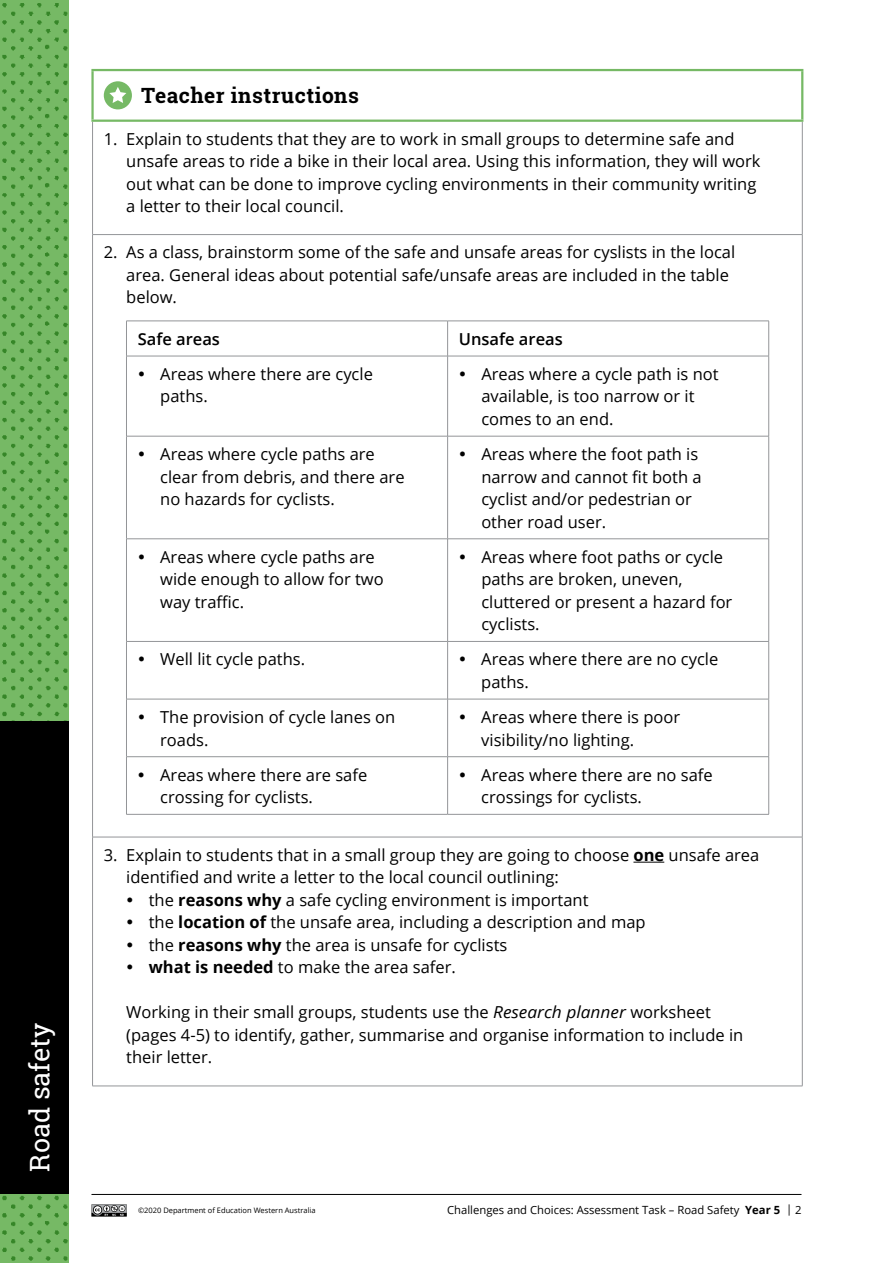
<style>
.page{position:relative;width:893px;height:1263px;background:#fff}
.page>*{position:absolute;margin:0;border:0;box-sizing:border-box;transform-origin:0 0}
.t1{font:27px "Roboto Slab";color:#fff}
.t2{font:700 21px "Roboto Slab";letter-spacing:.025em;color:#000}
.t3{font:16.5px/22.5px "Open Sans";color:#000}
.t4{font:600 16.5px "Open Sans";color:#000}
.t5{font:11.25px "Open Sans";color:#000}
.t6{font:7.5px "Open Sans";color:#000}
.s1{font-weight:700}
.s2{font-style:italic}
</style>
<div class="page">
<svg style="left:91px;top:1204px;width:36px;height:12px"></svg>
<hr style="left:92px;top:1194px;width:709px;height:1px;background:#000">
<hr style="left:92px;top:122px;width:1px;height:112px;background:#939598">
<hr style="left:802px;top:122px;width:1px;height:112px;background:#939598">
<hr style="left:92px;top:234px;width:710px;height:1px;background:#939598">
<hr style="left:92px;top:235px;width:1px;height:602px;background:#939598">
<hr style="left:802px;top:235px;width:1px;height:602px;background:#939598">
<hr style="left:91px;top:71px;width:3px;height:49px;background:#76b965">
<hr style="left:91px;top:69px;width:712px;height:2px;background:#76b965">
<hr style="left:801px;top:71px;width:2px;height:49px;background:#76b965">
<hr style="left:91px;top:120px;width:712px;height:2px;background:#76b965">
<hr style="left:92px;top:837px;width:710px;height:1px;background:#939598">
<hr style="left:92px;top:837px;width:1px;height:249px;background:#939598">
<hr style="left:802px;top:837px;width:1px;height:249px;background:#939598">
<hr style="left:92px;top:1086px;width:710px;height:1px;background:#939598">
<div style="left:104px;top:81px;width:28px;height:28px;background:#76b965;border-radius:50%"></div>
<svg style="left:109px;top:87px;width:17px;height:16px"></svg>
<hr style="left:126px;top:321px;width:322px;height:1px;background:#939598">
<hr style="left:126px;top:321px;width:1px;height:35px;background:#939598">
<hr style="left:448px;top:321px;width:321px;height:1px;background:#939598">
<hr style="left:447px;top:321px;width:1px;height:35px;background:#939598">
<hr style="left:768px;top:321px;width:1px;height:35px;background:#939598">
<hr style="left:126px;top:356px;width:322px;height:1px;background:#939598">
<hr style="left:126px;top:356px;width:1px;height:80px;background:#939598">
<hr style="left:448px;top:356px;width:321px;height:1px;background:#939598">
<hr style="left:447px;top:356px;width:1px;height:80px;background:#939598">
<hr style="left:768px;top:356px;width:1px;height:80px;background:#939598">
<hr style="left:126px;top:436px;width:322px;height:1px;background:#939598">
<hr style="left:126px;top:436px;width:1px;height:103px;background:#939598">
<hr style="left:448px;top:436px;width:321px;height:1px;background:#939598">
<hr style="left:447px;top:436px;width:1px;height:103px;background:#939598">
<hr style="left:768px;top:436px;width:1px;height:103px;background:#939598">
<hr style="left:126px;top:538px;width:322px;height:1px;background:#939598">
<hr style="left:126px;top:539px;width:1px;height:102px;background:#939598">
<hr style="left:448px;top:538px;width:321px;height:1px;background:#939598">
<hr style="left:447px;top:539px;width:1px;height:102px;background:#939598">
<hr style="left:768px;top:539px;width:1px;height:102px;background:#939598">
<hr style="left:126px;top:641px;width:322px;height:1px;background:#939598">
<hr style="left:126px;top:642px;width:1px;height:57px;background:#939598">
<hr style="left:448px;top:641px;width:321px;height:1px;background:#939598">
<hr style="left:447px;top:642px;width:1px;height:57px;background:#939598">
<hr style="left:768px;top:642px;width:1px;height:57px;background:#939598">
<hr style="left:126px;top:699px;width:322px;height:1px;background:#939598">
<hr style="left:126px;top:699px;width:1px;height:57px;background:#939598">
<hr style="left:448px;top:699px;width:321px;height:1px;background:#939598">
<hr style="left:447px;top:699px;width:1px;height:57px;background:#939598">
<hr style="left:768px;top:699px;width:1px;height:57px;background:#939598">
<hr style="left:126px;top:756px;width:322px;height:1px;background:#939598">
<hr style="left:126px;top:757px;width:1px;height:57px;background:#939598">
<hr style="left:448px;top:756px;width:321px;height:1px;background:#939598">
<hr style="left:447px;top:757px;width:1px;height:57px;background:#939598">
<hr style="left:768px;top:757px;width:1px;height:57px;background:#939598">
<hr style="left:126px;top:814px;width:322px;height:1px;background:#939598">
<hr style="left:448px;top:814px;width:321px;height:1px;background:#939598">
<hr style="left:633px;top:862px;width:31px;height:1px;background:#000">
<img style="left:0;top:0;width:69px;height:1263px">
<div style="left:0;top:721px;width:69px;height:473px;background:#000"></div>
<h1 class="t1" style="left:21px;top:1171px;width:150px;rotate:-90deg">Road safety</h1>
<p class="t2" style="left:141px;top:81px;width:219px">Teacher instructions</p>
<p class="t3" style="left:126px;top:127px;width:636px;text-indent:-23px">1. Explain to students that they are to work in small groups to determine safe and unsafe areas to ride a bike in their local area. Using this information, they will work out what can be done to improve cycling environments in their community writing a letter to their local council.</p>
<p class="t3" style="left:126px;top:241px;width:610px;text-indent:-23px">2. As a class, brainstorm some of the safe and unsafe areas for cyslists in the local area. General ideas about potential safe/unsafe areas are included in the table below.</p>
<p class="t4" style="left:138px;top:327px;width:84px">Safe areas</p>
<p class="t4" style="left:459px;top:327px;width:105px">Unsafe areas</p>
<p class="t3" style="left:160px;top:362px;width:214px">Areas where there are cycle paths.</p>
<p class="t3" style="left:481px;top:362px;width:239px">Areas where a cycle path is not available, is too narrow or it comes to an end.</p>
<p class="t3" style="left:160px;top:442px;width:246px">Areas where cycle paths are clear from debris, and there are no hazards for cyclists.</p>
<p class="t3" style="left:481px;top:442px;width:222px">Areas where the foot path is narrow and cannot fit both a cyclist and/or pedestrian or other road user.</p>
<p class="t3" style="left:160px;top:545px;width:225px">Areas where cycle paths are wide enough to allow for two way traffic.</p>
<p class="t3" style="left:481px;top:545px;width:253px">Areas where foot paths or cycle paths are broken, uneven, cluttered or present a hazard for cyclists.</p>
<p class="t3" style="left:160px;top:648px;width:146px">Well lit cycle paths.</p>
<p class="t3" style="left:481px;top:648px;width:239px">Areas where there are no cycle paths.</p>
<p class="t3" style="left:160px;top:705px;width:237px">The provision of cycle lanes on roads.</p>
<p class="t3" style="left:481px;top:705px;width:200px">Areas where there is poor visibility/no lighting.</p>
<p class="t3" style="left:160px;top:763px;width:209px">Areas where there are safe crossing for cyclists.</p>
<p class="t3" style="left:481px;top:763px;width:233px">Areas where there are no safe crossings for cyclists.</p>
<p class="t3" style="left:104px;top:843px;width:657px">3. Explain to students that in a small group they are going to choose <span class="s1">one</span> unsafe area</p>
<p class="t3" style="left:126px;top:866px;width:434px">identified and write a letter to the local council outlining:</p>
<p class="t3" style="left:149px;top:888px;width:441px">the <span class="s1">reasons why</span> a safe cycling environment is important</p>
<p class="t3" style="left:149px;top:911px;width:498px">the <span class="s1">location of</span> the unsafe area, including a description and map</p>
<p class="t3" style="left:149px;top:933px;width:360px">the <span class="s1">reasons why</span> the area is unsafe for cyclists</p>
<p class="t3" style="left:149px;top:956px;width:309px"><span class="s1">what is needed</span> to make the area safer.</p>
<p class="t3" style="left:126px;top:1001px;width:619px">Working in their small groups, students use the <span class="s2">Research planner</span> worksheet (pages 4-5) to identify, gather, summarise and organise information to include in their letter.</p>
<p class="t6" style="left:138px;top:1205px;width:179px">©2020 Department of Education Western Australia</p>
<p class="t5" style="left:447px;top:1202px;width:356px">Challenges and Choices: Assessment Task – Road Safety <span class="s1">Year 5</span> | 2</p>
</div>
